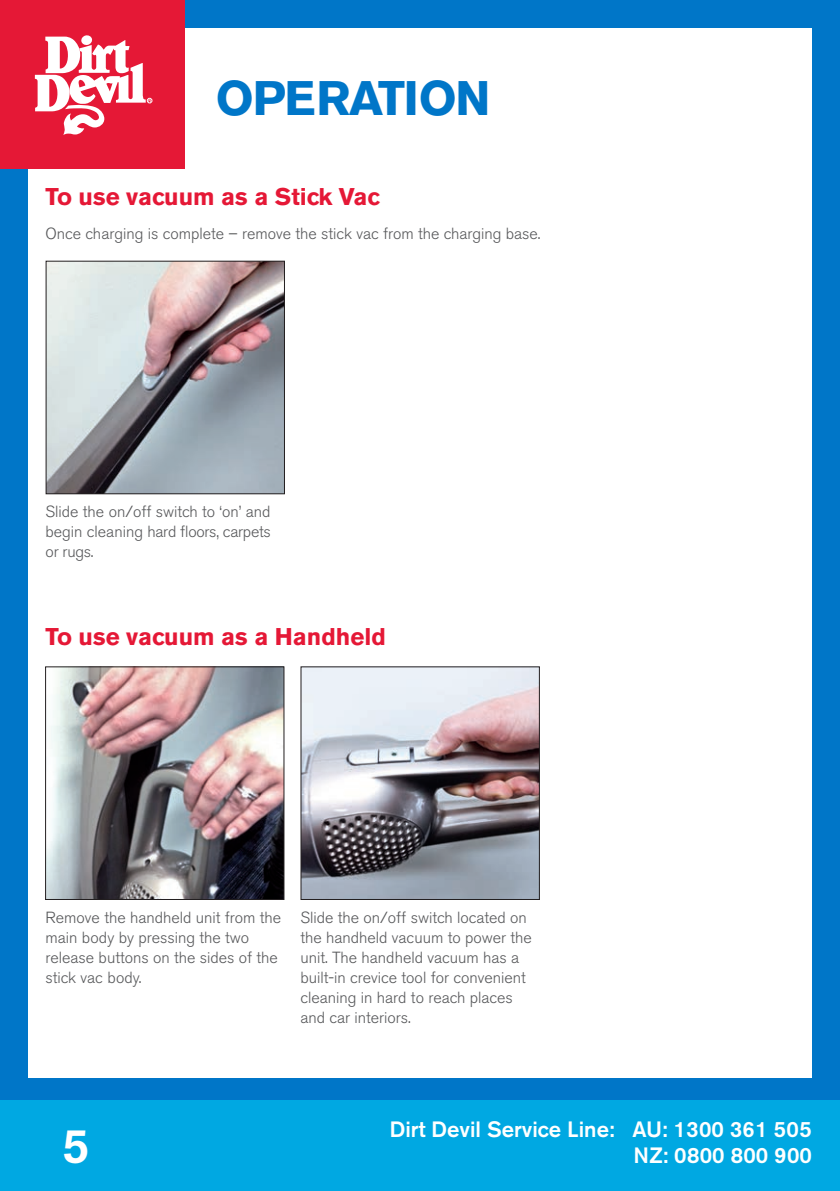
<style>
.page{position:relative;width:840px;height:1191px;background:#fff}
.page>*{position:absolute;margin:0;border:0;box-sizing:border-box;transform-origin:0 0}
.t1{font:700 48px "Akzidenz Grotesk BE";letter-spacing:-.025em;color:#0076c8}
.t2{font:500 48px "Akzidenz Grotesk BE";color:#fff}
.t3{font:700 24px "Akzidenz Grotesk BE";color:#e51836}
.t4{font:500 22px "Akzidenz Grotesk BE";color:#fff}
.t5{font:500 22px "Akzidenz Grotesk BE";letter-spacing:.02em;color:#fff}
.t6{font:300 16px/20px "Akzidenz Grotesk BE";color:#57585a}
</style>
<div class="page">
<div style="left:0;top:0;width:839px;height:1190px;background:#0076c8"></div>
<div style="left:0;top:1100px;width:839px;height:90px;background:#00a8e2"></div>
<div style="left:29px;top:29px;width:782px;height:1048px;background:#fff"></div>
<div style="left:0;top:0;width:184px;height:169px;background:#e51836"></div>
<svg style="left:35px;top:35px;width:117px;height:100px"></svg>
<img style="left:48px;top:262px;width:235px;height:230px">
<div style="left:46px;top:260px;width:239px;height:234px;border:1px solid #231f20"></div>
<img style="left:47px;top:668px;width:235px;height:229px">
<div style="left:45px;top:666px;width:239px;height:233px;border:1px solid #231f20"></div>
<img style="left:302px;top:668px;width:235px;height:229px">
<h1 class="t1" style="left:216px;top:70px;width:276px">OPERATION</h1>
<h2 class="t3" style="left:46px;top:183px;width:335px">To use vacuum as a Stick Vac</h2>
<p class="t6" style="left:46px;top:224px;width:496px">Once charging is complete – remove the stick vac from the charging base.</p>
<p class="t6" style="left:46px;top:501px;width:227px;text-align:justify">Slide the on/off switch to ‘on’ and begin cleaning hard floors, carpets or rugs.</p>
<h2 class="t3" style="left:46px;top:622px;width:341px">To use vacuum as a Handheld</h2>
<p class="t6" style="left:46px;top:907px;width:237px">Remove the handheld unit from the main body by pressing the two release buttons on the sides of the stick vac body.</p>
<p class="t6" style="left:300px;top:907px;width:233px">Slide the on/off switch located on the handheld vacuum to power the unit. The handheld vacuum has a built-in crevice tool for convenient cleaning in hard to reach places and car interiors.</p>
<h1 class="t2" style="left:63px;top:1116px;width:28px">5</h1>
<h3 class="t4" style="left:389px;top:1115px;width:423px">Dirt Devil Service Line: AU: 1300 361 505</h3>
<h3 class="t5" style="left:633px;top:1141px;width:180px">NZ: 0800 800 900</h3>
</div>
